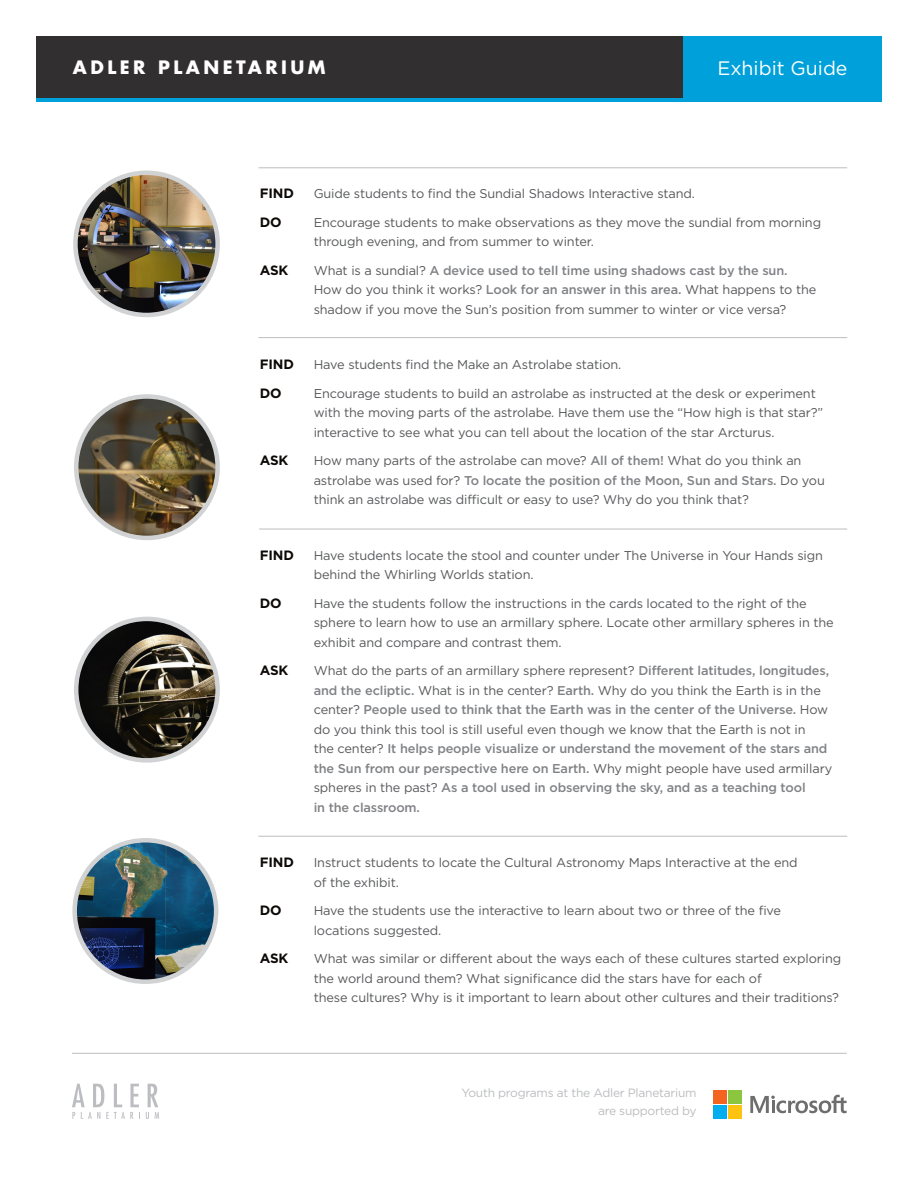
<style>
.page{position:relative;width:918px;height:1188px;background:#fff}
.page>*{position:absolute;margin:0;border:0;box-sizing:border-box;transform-origin:0 0}
.t1{font:19.5px "Gotham";color:#fff}
.t2{font:700 18px "Futura Std";letter-spacing:.19em;color:#fff}
.find_do_ask_body{font:700 13.5px "Gotham";letter-spacing:-.01em;color:#0c0806}
.find_do_ask_body-2{font:12.75px/19.5px "Gotham";letter-spacing:-.01em;color:#57585a}
.find_do_ask_body-3{font:500 12.75px/19.5px "Gotham";letter-spacing:-.01em;color:#808285}
.t3{font:12px "Gotham";letter-spacing:-.02em;color:#bcbdc0}
.s1{font-weight:400;color:#57585a}
.s2{font-weight:500;color:#808285}
</style>
<div class="page">
<img style="left:76px;top:396px;width:142px;height:142px;border-radius:71px">
<div style="left:74px;top:394px;width:146px;height:146px;border:4px solid #d1d2d4;border-radius:50%"></div>
<img style="left:76px;top:619px;width:142px;height:141px;border-radius:71px">
<div style="left:74px;top:617px;width:146px;height:146px;border:4px solid #d1d2d4;border-radius:50%"></div>
<img style="left:75px;top:840px;width:141px;height:142px;border-radius:71px">
<div style="left:72px;top:838px;width:146px;height:146px;border:4px solid #d1d2d4;border-radius:50%"></div>
<svg style="left:36px;top:97px;width:846px;height:5px;background:#078ebf"></svg>
<div style="left:671px;top:36px;width:211px;height:61px;background:#00a0da"></div>
<div style="left:36px;top:36px;width:646px;height:61px;background:#312f30"></div>
<svg style="left:72px;top:1084px;width:68px;height:35px"></svg>
<svg style="left:146px;top:1084px;width:13px;height:35px"></svg>
<hr style="left:72px;top:1053px;width:775px;height:1px;background:#bcbdc0">
<svg style="left:750px;top:1095px;width:97px;height:18px"></svg>
<div style="left:713px;top:1090px;width:14px;height:14px;background:#f36421"></div>
<div style="left:728px;top:1090px;width:14px;height:14px;background:#8bc63e"></div>
<div style="left:713px;top:1105px;width:14px;height:14px;background:#00aeef"></div>
<div style="left:728px;top:1105px;width:14px;height:14px;background:#fec210"></div>
<hr style="left:258px;top:337px;width:589px;height:1px;background:#bcbdc0">
<hr style="left:258px;top:836px;width:589px;height:1px;background:#bcbdc0">
<hr style="left:259px;top:529px;width:588px;height:1px;background:#bcbdc0">
<hr style="left:258px;top:168px;width:589px;height:1px;background:#bcbdc0">
<img style="left:75px;top:173px;width:143px;height:142px;border-radius:71px">
<div style="left:73px;top:171px;width:147px;height:146px;border:4px solid #d1d2d4;border-radius:50%"></div>
<p class="t2" style="left:73px;top:55px;width:254px">ADLER PLANETARIUM</p>
<p class="t1" style="left:717px;top:57px;width:132px">Exhibit Guide</p>
<p class="find_do_ask_body" style="left:260px;top:186px;width:36px">FIND</p>
<p class="find_do_ask_body-2" style="left:314px;top:184px;width:383px">Guide students to find the Sundial Shadows Interactive stand.</p>
<p class="find_do_ask_body" style="left:260px;top:214px;width:23px">DO</p>
<p class="find_do_ask_body-2" style="left:314px;top:212px;width:509px">Encourage students to make observations as they move the sundial from morning through evening, and from summer to winter.</p>
<p class="find_do_ask_body" style="left:260px;top:262px;width:30px">ASK</p>
<p class="find_do_ask_body-3" style="left:314px;top:260px;width:475px"><span class="s1">What is a sundial?</span> A device used to tell time using shadows cast by the sun.</p>
<p class="find_do_ask_body-2" style="left:314px;top:280px;width:504px">How do you think it works? <span class="s2">Look for an answer in this area.</span> What happens to the</p>
<p class="find_do_ask_body-2" style="left:314px;top:299px;width:474px">shadow if you move the Sun’s position from summer to winter or vice versa?</p>
<p class="find_do_ask_body" style="left:260px;top:357px;width:36px">FIND</p>
<p class="find_do_ask_body-2" style="left:314px;top:355px;width:309px">Have students find the Make an Astrolabe station.</p>
<p class="find_do_ask_body" style="left:260px;top:385px;width:23px">DO</p>
<p class="find_do_ask_body-2" style="left:314px;top:383px;width:504px">Encourage students to build an astrolabe as instructed at the desk or experiment</p>
<p class="find_do_ask_body-2" style="left:314px;top:403px;width:511px">with the moving parts of the astrolabe. Have them use the “How high is that star?”</p>
<p class="find_do_ask_body-2" style="left:314px;top:422px;width:462px">interactive to see what you can tell about the location of the star Arcturus.</p>
<p class="find_do_ask_body" style="left:260px;top:453px;width:30px">ASK</p>
<p class="find_do_ask_body-2" style="left:314px;top:451px;width:489px">How many parts of the astrolabe can move? <span class="s2">All of them!</span> What do you think an</p>
<p class="find_do_ask_body-3" style="left:314px;top:470px;width:513px"><span class="s1">astrolabe was used for?</span> To locate the position of the Moon, Sun and Stars. <span class="s1">Do you</span></p>
<p class="find_do_ask_body-2" style="left:314px;top:490px;width:437px">think an astrolabe was difficult or easy to use? Why do you think that?</p>
<p class="find_do_ask_body" style="left:260px;top:547px;width:36px">FIND</p>
<p class="find_do_ask_body-2" style="left:314px;top:545px;width:511px">Have students locate the stool and counter under The Universe in Your Hands sign</p>
<p class="find_do_ask_body-2" style="left:314px;top:565px;width:221px">behind the Whirling Worlds station.</p>
<p class="find_do_ask_body" style="left:260px;top:595px;width:23px">DO</p>
<p class="find_do_ask_body-2" style="left:314px;top:593px;width:495px">Have the students follow the instructions in the cards located to the right of the</p>
<p class="find_do_ask_body-2" style="left:314px;top:613px;width:522px">sphere to learn how to use an armillary sphere. Locate other armillary spheres in the</p>
<p class="find_do_ask_body-2" style="left:314px;top:632px;width:249px">exhibit and compare and contrast them.</p>
<p class="find_do_ask_body" style="left:260px;top:663px;width:30px">ASK</p>
<p class="find_do_ask_body-2" style="left:314px;top:661px;width:517px">What do the parts of an armillary sphere represent? <span class="s2">Different latitudes, longitudes,</span></p>
<p class="find_do_ask_body-2" style="left:314px;top:680px;width:509px"><span class="s2">and the ecliptic.</span> What is in the center? <span class="s2">Earth.</span> Why do you think the Earth is in the</p>
<p class="find_do_ask_body-3" style="left:314px;top:700px;width:516px"><span class="s1">center?</span> People used to think that the Earth was in the center of the Universe. <span class="s1">How</span></p>
<p class="find_do_ask_body-2" style="left:314px;top:719px;width:493px">do you think this tool is still useful even though we know that the Earth is not in</p>
<p class="find_do_ask_body-3" style="left:314px;top:739px;width:520px"><span class="s1">the center?</span> It helps people visualize or understand the movement of the stars and the Sun from our perspective here on Earth. <span class="s1">Why might people have used armillary</span></p>
<p class="find_do_ask_body-3" style="left:314px;top:778px;width:493px"><span class="s1">spheres in the past?</span> As a tool used in observing the sky, and as a teaching tool</p>
<p class="find_do_ask_body-3" style="left:314px;top:797px;width:108px">in the classroom.</p>
<p class="find_do_ask_body" style="left:260px;top:855px;width:36px">FIND</p>
<p class="find_do_ask_body-2" style="left:314px;top:853px;width:485px">Instruct students to locate the Cultural Astronomy Maps Interactive at the end</p>
<p class="find_do_ask_body-2" style="left:314px;top:872px;width:87px">of the exhibit.</p>
<p class="find_do_ask_body" style="left:260px;top:903px;width:23px">DO</p>
<p class="find_do_ask_body-2" style="left:314px;top:901px;width:469px">Have the students use the interactive to learn about two or three of the five</p>
<p class="find_do_ask_body-2" style="left:314px;top:920px;width:129px">locations suggested.</p>
<p class="find_do_ask_body" style="left:260px;top:951px;width:30px">ASK</p>
<p class="find_do_ask_body-2" style="left:314px;top:949px;width:529px">What was similar or different about the ways each of these cultures started exploring</p>
<p class="find_do_ask_body-2" style="left:314px;top:968px;width:450px">the world around them? What significance did the stars have for each of</p>
<p class="find_do_ask_body-2" style="left:314px;top:988px;width:527px">these cultures? Why is it important to learn about other cultures and their traditions?</p>
<p class="t3" style="left:461px;top:1086px;width:237px">Youth programs at the Adler Planetarium</p>
<p class="t3" style="left:598px;top:1104px;width:100px">are supported by</p>
</div>
